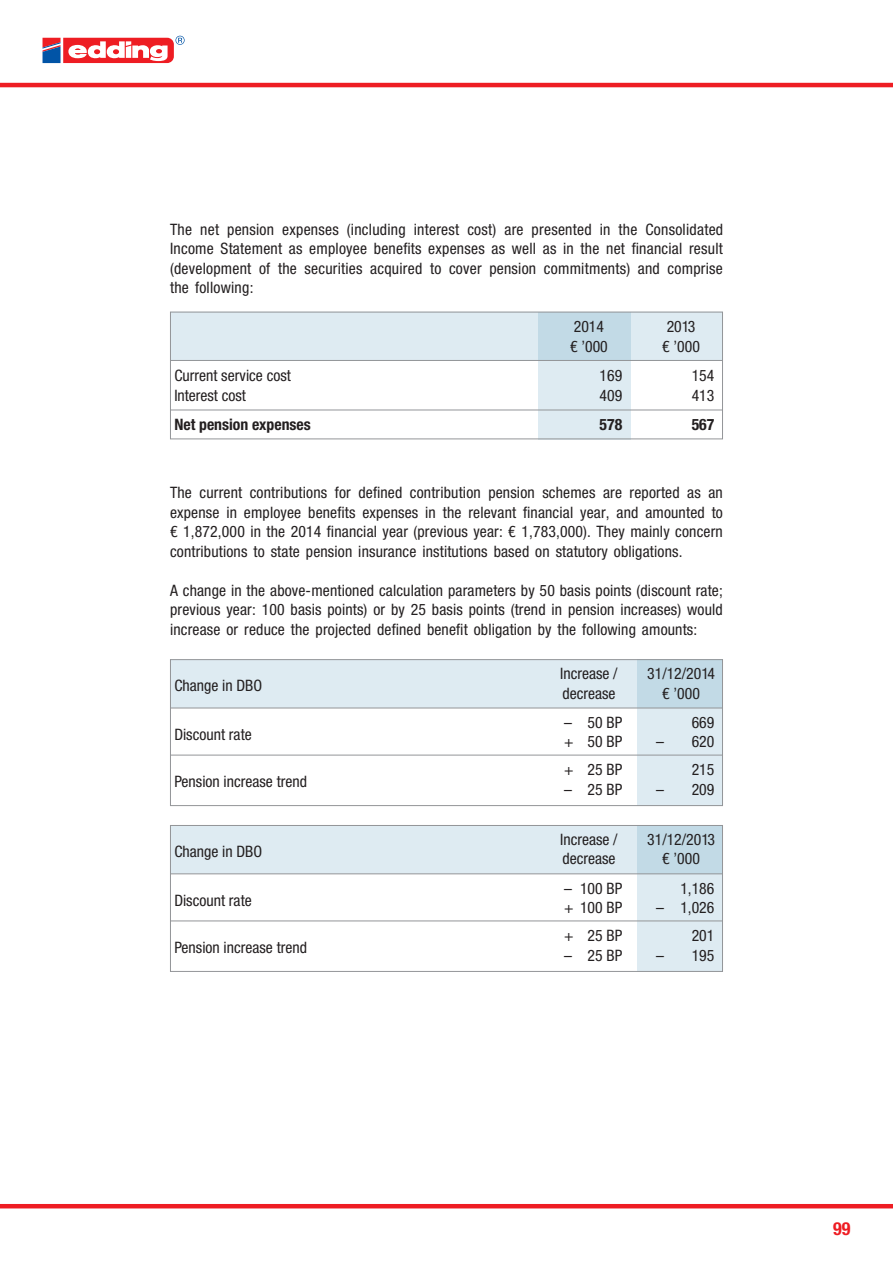
<style>
.page{position:relative;width:893px;height:1263px;background:#fff}
.page>*{position:absolute;margin:0;border:0;box-sizing:border-box;transform-origin:0 0}
.t1{font:700 condensed 18px "Helvetica Neue LTW1 G";color:#ee1d23}
.t2{font:condensed 15.75px/19.5px "Helvetica Neue LTW1 G";color:#231f20;text-align:justify}
.t3{font:700 condensed 15.75px "Helvetica Neue LTW1 G";color:#231f20}
</style>
<div class="page">
<div style="left:172px;top:314px;width:549px;height:46px;background:#deebf2"></div>
<div style="left:539px;top:360px;width:92px;height:80px;background:#deebf2"></div>
<div style="left:539px;top:312px;width:92px;height:48px;background:#c2dae6"></div>
<hr style="left:170px;top:360px;width:553px;height:1px;background:#939598">
<hr style="left:170px;top:410px;width:553px;height:1px;background:#939598">
<div style="left:170px;top:312px;width:553px;height:127px;border:1px solid #939598"></div>
<svg style="left:172px;top:661px;width:549px;height:143px"></svg>
<div style="left:637px;top:660px;width:86px;height:48px;background:#c2dae6"></div>
<svg style="left:172px;top:827px;width:549px;height:143px"></svg>
<div style="left:637px;top:826px;width:86px;height:48px;background:#c2dae6"></div>
<hr style="left:170px;top:708px;width:553px;height:1px;background:#939598">
<hr style="left:170px;top:873px;width:553px;height:1px;background:#939598">
<div style="left:170px;top:659px;width:553px;height:147px;border:1px solid #939598"></div>
<div style="left:170px;top:825px;width:553px;height:147px;border:1px solid #939598"></div>
<hr style="left:170px;top:755px;width:553px;height:1px;background:#939598">
<hr style="left:170px;top:920px;width:553px;height:1px;background:#939598">
<hr style="left:0;top:83px;width:893px;height:4px;background:#ee1d23">
<svg style="left:43px;top:36px;width:142px;height:27px"></svg>
<hr style="left:0;top:1204px;width:893px;height:4px;background:#ee1d23">
<p class="t2" style="left:170px;top:220px;width:555px">The net pension expenses (including interest cost) are presented in the Consolidated Income Statement as employee benefits expenses as well as in the net financial result (development of the securities acquired to cover pension commitments) and comprise the following:</p>
<p class="t2" style="left:574px;top:317px;width:32px">2014</p>
<p class="t2" style="left:667px;top:317px;width:30px">2013</p>
<p class="t2" style="left:570px;top:337px;width:39px">€ ’000</p>
<p class="t2" style="left:662px;top:337px;width:39px">€ ’000</p>
<p class="t2" style="left:174px;top:366px;width:118px">Current service cost</p>
<p class="t2" style="left:600px;top:366px;width:24px">169</p>
<p class="t2" style="left:692px;top:366px;width:24px">154</p>
<p class="t2" style="left:174px;top:385px;width:73px">Interest cost</p>
<p class="t2" style="left:600px;top:385px;width:24px">409</p>
<p class="t2" style="left:692px;top:385px;width:24px">413</p>
<p class="t3" style="left:174px;top:415px;width:138px">Net pension expenses</p>
<p class="t3" style="left:600px;top:415px;width:24px">578</p>
<p class="t3" style="left:692px;top:415px;width:24px">567</p>
<p class="t2" style="left:170px;top:483px;width:554px">The current contributions for defined contribution pension schemes are reported as an expense in employee benefits expenses in the relevant financial year, and amounted to € 1,872,000 in the 2014 financial year (previous year: € 1,783,000). They mainly concern contributions to state pension insurance institutions based on statutory obligations.</p>
<p class="t2" style="left:170px;top:580px;width:554px">A change in the above-mentioned calculation parameters by 50 basis points (discount rate; previous year: 100 basis points) or by 25 basis points (trend in pension increases) would increase or reduce the projected defined benefit obligation by the following amounts:</p>
<p class="t2" style="left:174px;top:676px;width:89px">Change in DBO</p>
<p class="t2" style="left:174px;top:724px;width:79px">Discount rate</p>
<p class="t2" style="left:174px;top:772px;width:134px">Pension increase trend</p>
<p class="t2" style="left:174px;top:842px;width:89px">Change in DBO</p>
<p class="t2" style="left:174px;top:890px;width:79px">Discount rate</p>
<p class="t2" style="left:174px;top:938px;width:134px">Pension increase trend</p>
<p class="t2" style="left:560px;top:664px;width:59px">Increase /</p>
<p class="t2" style="left:647px;top:664px;width:69px">31/12/2014</p>
<p class="t2" style="left:562px;top:683px;width:55px">decrease</p>
<p class="t2" style="left:662px;top:683px;width:39px">€ ’000</p>
<p class="t2" style="left:564px;top:712px;width:60px">– 50 BP</p>
<p class="t2" style="left:692px;top:712px;width:24px">669</p>
<p class="t2" style="left:564px;top:732px;width:60px">+ 50 BP</p>
<p class="t2" style="left:656px;top:732px;width:60px">– 620</p>
<p class="t2" style="left:564px;top:760px;width:60px">+ 25 BP</p>
<p class="t2" style="left:692px;top:760px;width:24px">215</p>
<p class="t2" style="left:564px;top:779px;width:60px">– 25 BP</p>
<p class="t2" style="left:656px;top:779px;width:60px">– 209</p>
<p class="t2" style="left:560px;top:830px;width:59px">Increase /</p>
<p class="t2" style="left:647px;top:830px;width:69px">31/12/2013</p>
<p class="t2" style="left:562px;top:849px;width:55px">decrease</p>
<p class="t2" style="left:662px;top:849px;width:39px">€ ’000</p>
<p class="t2" style="left:564px;top:878px;width:60px">– 100 BP</p>
<p class="t2" style="left:680px;top:878px;width:36px">1,186</p>
<p class="t2" style="left:564px;top:898px;width:60px">+ 100 BP</p>
<p class="t2" style="left:656px;top:898px;width:60px">– 1,026</p>
<p class="t2" style="left:564px;top:926px;width:60px">+ 25 BP</p>
<p class="t2" style="left:692px;top:926px;width:24px">201</p>
<p class="t2" style="left:564px;top:945px;width:60px">– 25 BP</p>
<p class="t2" style="left:656px;top:945px;width:60px">– 195</p>
<p class="t1" style="left:833px;top:1218px;width:19px">99</p>
</div>
